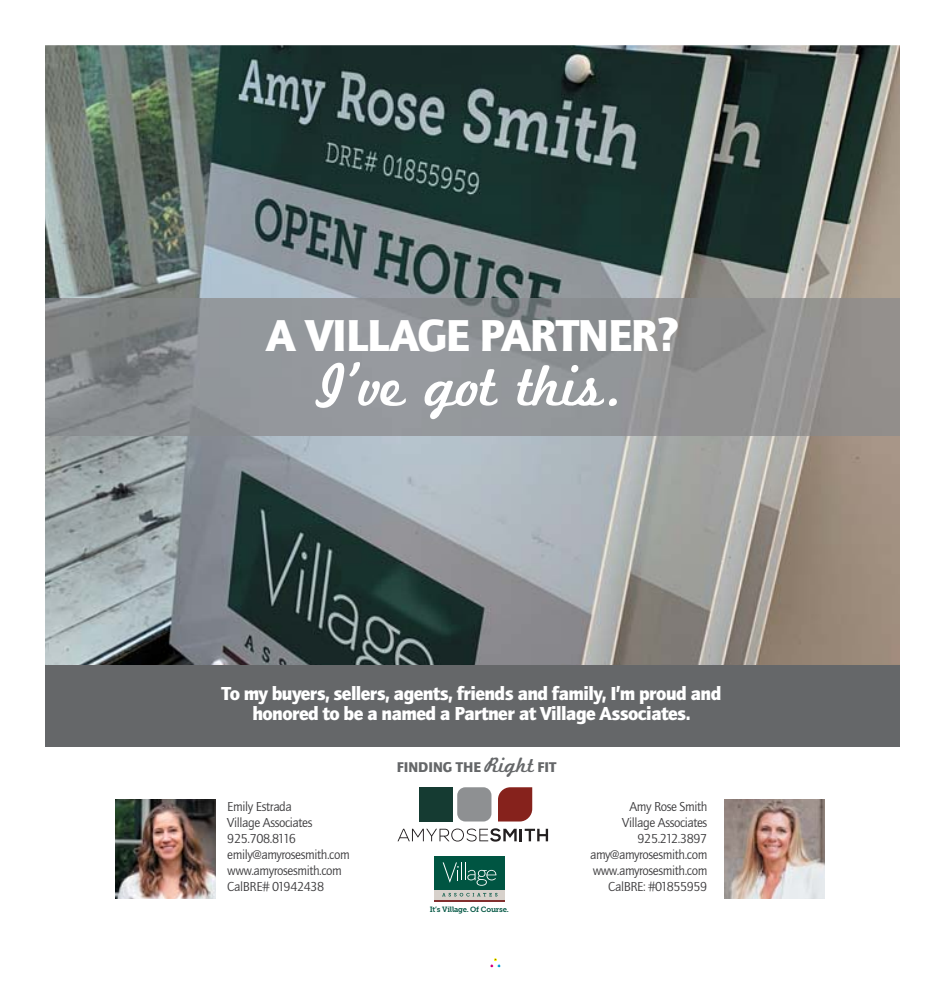
<style>
.page{position:relative;width:945px;height:990px;background:#fff}
.page>*{position:absolute;margin:0;border:0;box-sizing:border-box;transform-origin:0 0}
.t1{font:60.88px "Marketing Script";letter-spacing:-.02em;color:#fff}
.t2{font:46.25px "Quay Sans ITCTT Black";letter-spacing:-.02em;color:#fff}
.t3{font:19.5px/19.5px "Quay Sans ITCTT Black";letter-spacing:-.03em;color:#fff;text-align:center}
.t4{font:14.62px "Quay Sans ITCTT Black";color:#656769}
.t5{font:13.38px/16.1px "Quay Sans ITCTT Book";letter-spacing:-.03em;color:#3d3c3e;text-align:right}
.t6{font:7.62px "Museo Slab 700";letter-spacing:-.025em;color:#005542}
.s1{font-family:"Marketing Script";font-size:21.88px}
</style>
<div class="page">
<div style="left:490px;top:958px;width:11px;height:10px;border:1px solid #fff"></div>
<svg style="left:398px;top:828px;width:150px;height:14px"></svg>
<div style="left:419px;top:787px;width:33px;height:35px;background:#153b32"></div>
<div style="left:457px;top:787px;width:34px;height:35px;background:#8e9092;border-radius:8px"></div>
<svg style="left:498px;top:787px;width:34px;height:35px"></svg>
<div style="left:435px;top:889px;width:70px;height:12px;background:#d7d1cb"></div>
<div style="left:435px;top:856px;width:70px;height:34px;background:#005542"></div>
<hr style="left:435px;top:900px;width:70px;height:2px;background:#82302f">
<svg style="left:442px;top:893px;width:55px;height:4px"></svg>
<svg style="left:443px;top:862px;width:53px;height:24px"></svg>
<img style="left:725px;top:800px;width:99px;height:99px">
<img style="left:116px;top:800px;width:99px;height:99px">
<img style="left:45px;top:45px;width:855px;height:620px">
<img style="left:45px;top:299px;width:855px;height:136px">
<div style="left:45px;top:665px;width:855px;height:82px;background:#656769"></div>
<h2 class="t2" style="left:266px;top:317px;width:415px">A VILLAGE PARTNER?</h2>
<h1 class="t1" style="left:317px;top:349px;width:312px">I’ve got this.</h1>
<h3 class="t3" style="left:222px;top:686px;width:501px">To my buyers, sellers, agents, friends and family, I’m proud and honored to be a named a Partner at Village Associates.</h3>
<p class="t5" style="left:227px;top:800px;width:124px;text-align:left">Emily Estrada<br>Village Associates<br>925.708.8116 emily@amyrosesmith.com www.amyrosesmith.com<br>CalBRE# 01942438</p>
<p class="t4" style="left:397px;top:762px;width:161px">FINDING THE <span class="s1">Right</span> FIT</p>
<p class="t6" style="left:430px;top:905px;width:80px">It’s Village. Of Course.</p>
<p class="t5" style="left:590px;top:800px;width:119px">Amy Rose Smith<br>Village Associates<br>925.212.3897 amy@amyrosesmith.com www.amyrosesmith.com<br>CalBRE: #01855959</p>
</div>
